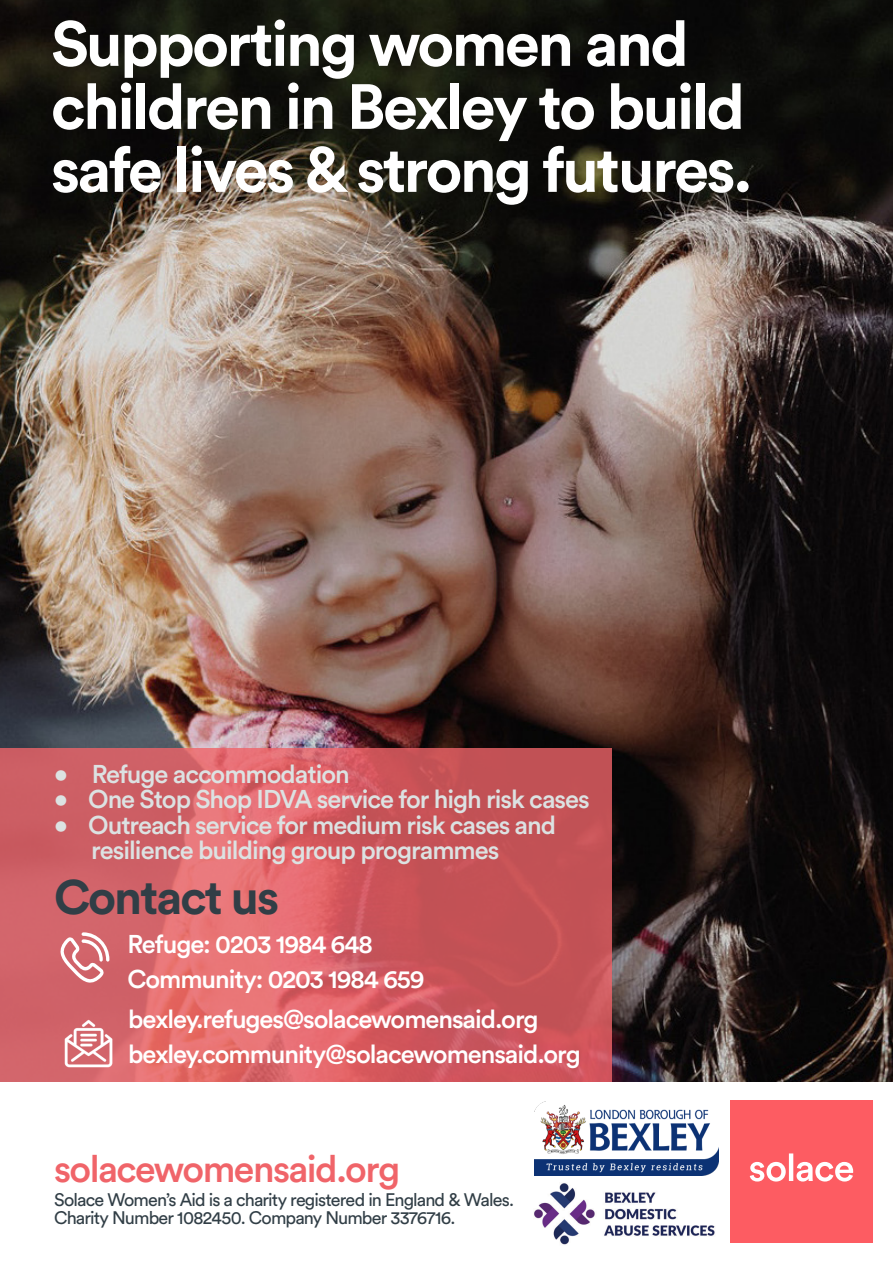
<style>
.page{position:relative;width:893px;height:1263px;background:#fff}
.page>*{position:absolute;margin:0;border:0;box-sizing:border-box;transform-origin:0 0}
.t1{font:700 63px/63px "Circular Std";letter-spacing:-.04em;color:#fff}
.t2{font:700 48px "Circular Std";letter-spacing:-.04em;color:#313e46}
.t3{font:500 37.5px "Circular Std";letter-spacing:-.04em;color:#f06469}
.t4{font:500 25.5px/25.5px "Circular Std";letter-spacing:-.04em;color:#dce2e2}
.t5{font:500 25.5px "Circular Std";letter-spacing:-.04em;color:#fff}
.Footnotes_Front{font:18px/18px "Circular Std";letter-spacing:-.05em;color:#313e46}
</style>
<div class="page">
<img style="left:0;top:0;width:893px;height:1082px">
<div style="left:730px;top:1100px;width:143px;height:143px;background:#fd5c62"></div>
<svg style="left:750px;top:1153px;width:103px;height:28px"></svg>
<img style="left:534px;top:1101px;width:185px;height:74px">
<img style="left:534px;top:1183px;width:181px;height:62px">
<svg style="left:0;top:748px;width:612px;height:334px;background:#d25e63"></svg>
<svg style="left:60px;top:932px;width:49px;height:51px"></svg>
<img style="left:51px;top:1005px;width:77px;height:77px">
<p class="t1" style="left:51px;top:11px;width:703px">Supporting women and children in Bexley to build safe lives &amp; strong futures.</p>
<p class="t4" style="left:54px;top:761px;width:297px">• Refuge accommodation</p>
<p class="t4" style="left:54px;top:786px;width:537px">• One Stop Shop IDVA service for high risk cases</p>
<p class="t4" style="left:91px;top:812px;width:466px;text-indent:-37px">• Outreach service for medium risk cases and resilience building group programmes</p>
<p class="t2" style="left:54px;top:866px;width:227px">Contact us</p>
<p class="t5" style="left:128px;top:928px;width:247px">Refuge: 0203 1984 648</p>
<p class="t5" style="left:128px;top:962px;width:299px">Community: 0203 1984 659</p>
<p class="t5" style="left:128px;top:1003px;width:412px">bexley.refuges@solacewomensaid.org</p>
<p class="t5" style="left:128px;top:1038px;width:454px">bexley.community@solacewomensaid.org</p>
<p class="t3" style="left:54px;top:1145px;width:348px">solacewomensaid.org</p>
<p class="Footnotes_Front" style="left:54px;top:1191px;width:461px">Solace Women’s Aid is a charity registered in England &amp; Wales.<br>Charity Number 1082450. Company Number 3376716.</p>
</div>
